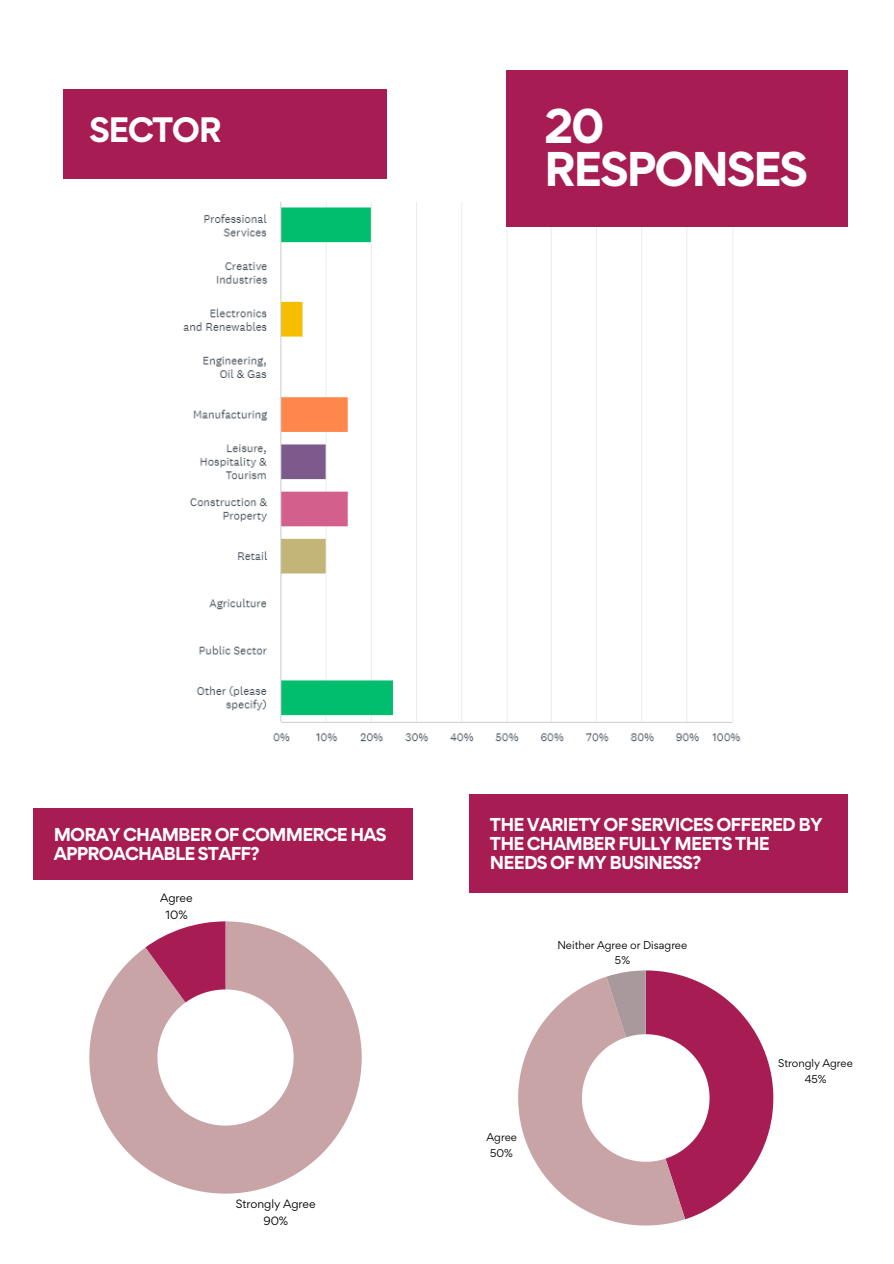
<style>
.page{position:relative;width:894px;height:1264px;background:#fff}
.page>*{position:absolute;margin:0;border:0;box-sizing:border-box;transform-origin:0 0}
.t1{font:700 43.5px/42.8px "Gordita";letter-spacing:-.05em;color:#fff}
.t2{font:700 31.5px "Gordita";letter-spacing:-.05em;color:#fff}
.t3{font:700 16.65px/19.2px "Gordita";letter-spacing:-.05em;color:#fff}
.t4{font:10.8px/16.6px "Gordita";color:#000;text-align:center}
.t5{font:10.05px/15.6px "Gordita";color:#000;text-align:center}
</style>
<div class="page">
<img style="left:183px;top:89px;width:558px;height:653px">
<div style="left:506px;top:70px;width:341px;height:157px;background:#a81c54"></div>
<div style="left:63px;top:89px;width:323px;height:90px;background:#a81c54"></div>
<svg style="left:89px;top:921px;width:272px;height:272px;fill:#c8a4a7"></svg>
<svg style="left:145px;top:921px;width:80px;height:81px"></svg>
<div style="left:33px;top:807px;width:380px;height:72px;background:#a81c54"></div>
<div style="left:469px;top:794px;width:378px;height:98px;background:#a81c54"></div>
<svg style="left:518px;top:970px;width:255px;height:255px"></svg>
<h2 class="t2" style="left:89px;top:108px;width:134px">SECTOR</h2>
<p class="t1" style="left:544px;top:105px;width:266px">20<br>RESPONSES</p>
<p class="t3" style="left:54px;top:824px;width:334px;line-height:18.8px">MORAY CHAMBER OF COMMERCE HAS<br>APPROACHABLE STAFF?</p>
<p class="t3" style="left:490px;top:814px;width:334px">THE VARIETY OF SERVICES OFFERED BY<br>THE CHAMBER FULLY MEETS THE<br>NEEDS OF MY BUSINESS?</p>
<p class="t4" style="left:160px;top:889px;width:34px">Agree<br>10%</p>
<p class="t4" style="left:236px;top:1195px;width:81px">Strongly Agree<br>90%</p>
<p class="t5" style="left:557px;top:937px;width:131px">Neither Agree or Disagree<br>5%</p>
<p class="t5" style="left:486px;top:1129px;width:32px">Agree<br>50%</p>
<p class="t5" style="left:777px;top:1055px;width:76px">Strongly Agree<br>45%</p>
</div>
